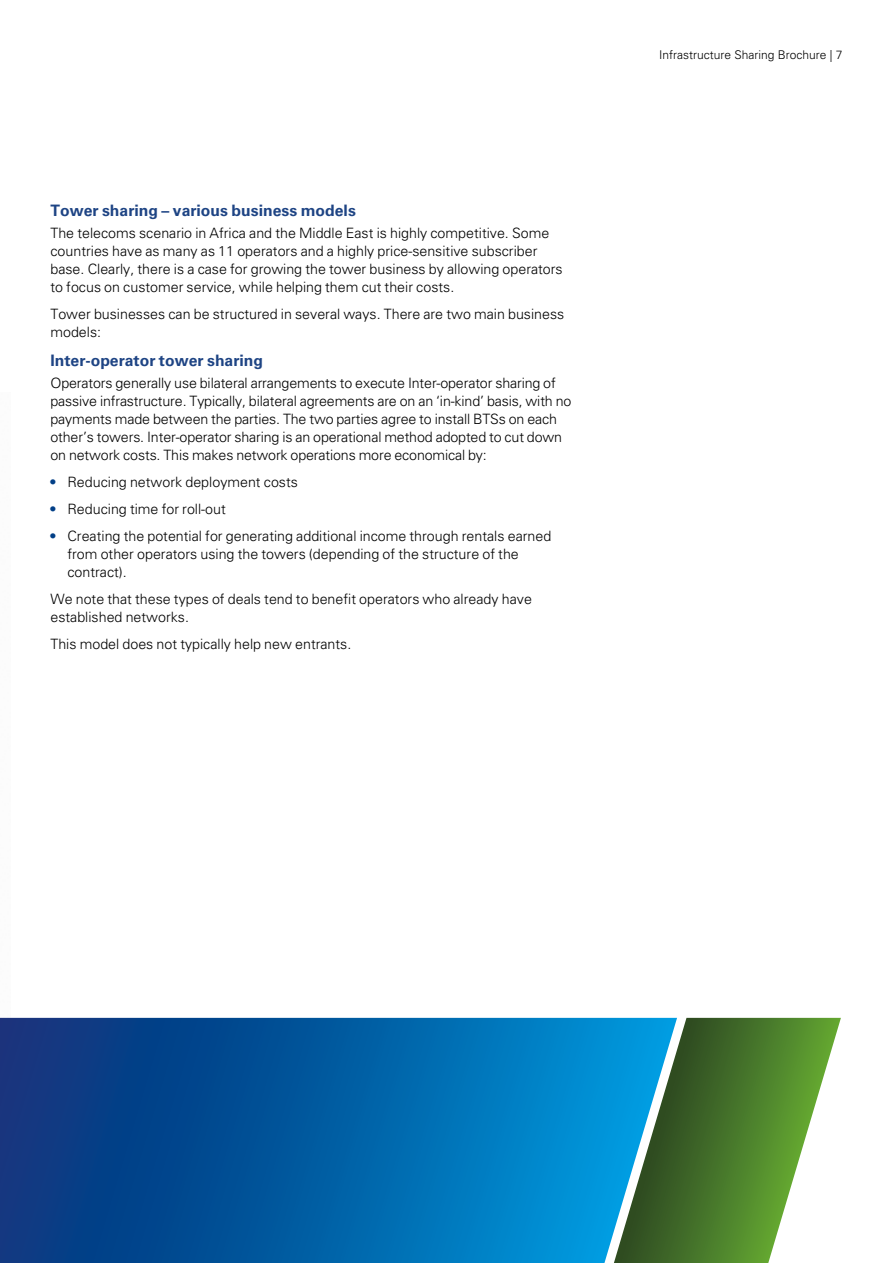
<style>
.page{position:relative;width:893px;height:1263px;background:#fff}
.page>*{position:absolute;margin:0;border:0;box-sizing:border-box;transform-origin:0 0}
.t1{font:700 15.75px "Univers LT Std";color:#1e4484}
.t2{font:300 14.25px/18px "Univers LT Std";color:#000}
.t3{font:300 12px "Univers LT Std";color:#000}
.s1{font-weight:700;color:#023f87}
</style>
<div class="page">
<svg style="left:0;top:1018px;width:614px;height:245px;background:#025ea4"></svg>
<svg style="left:614px;top:1018px;width:227px;height:245px"></svg>
<p class="t1" style="left:50px;top:201px;width:307px">Tower sharing – various business models</p>
<p class="t2" style="left:50px;top:224px;width:514px">The telecoms scenario in Africa and the Middle East is highly competitive. Some countries have as many as 11 operators and a highly price-sensitive subscriber base. Clearly, there is a case for growing the tower business by allowing operators to focus on customer service, while helping them cut their costs.</p>
<p class="t2" style="left:50px;top:305px;width:515px">Tower businesses can be structured in several ways. There are two main business models:</p>
<p class="t1" style="left:50px;top:351px;width:214px">Inter-operator tower sharing</p>
<p class="t2" style="left:50px;top:374px;width:522px">Operators generally use bilateral arrangements to execute Inter-operator sharing of passive infrastructure. Typically, bilateral agreements are on an ‘in-kind’ basis, with no payments made between the parties. The two parties agree to install BTSs on each other’s towers. Inter-operator sharing is an operational method adopted to cut down on network costs. This makes network operations more economical by:</p>
<p class="t2" style="left:50px;top:473px;width:249px"><span class="s1">•</span> Reducing network deployment costs</p>
<p class="t2" style="left:50px;top:500px;width:177px"><span class="s1">•</span> Reducing time for roll-out</p>
<p class="t2" style="left:67px;top:527px;width:485px;text-indent:-17px"><span class="s1">•</span> Creating the potential for generating additional income through rentals earned from other operators using the towers (depending of the structure of the contract).</p>
<p class="t2" style="left:50px;top:590px;width:483px">We note that these types of deals tend to benefit operators who already have established networks.</p>
<p class="t2" style="left:50px;top:635px;width:302px">This model does not typically help new entrants.</p>
<p class="t3" style="left:659px;top:48px;width:185px">Infrastructure Sharing Brochure | 7</p>
</div>
